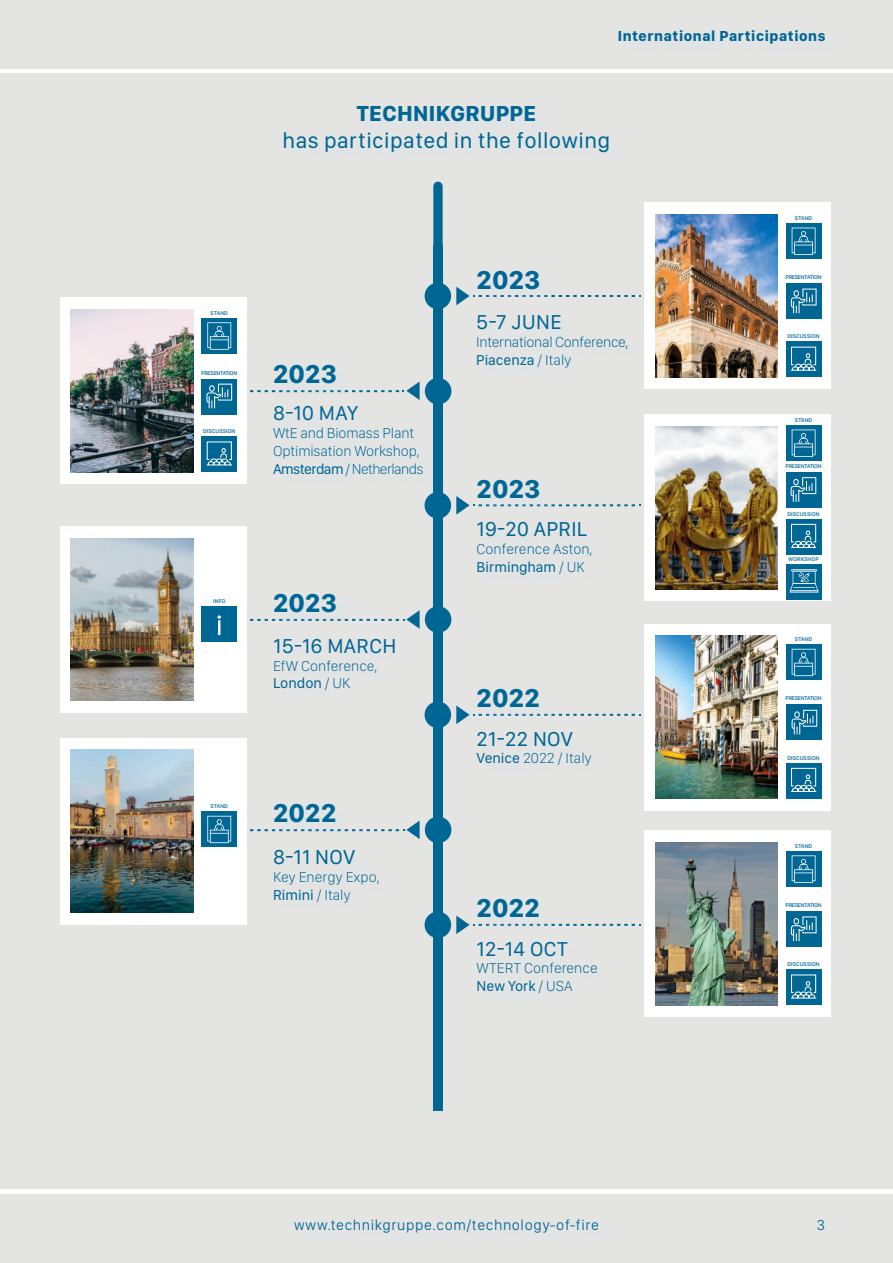
<style>
.page{position:relative;width:893px;height:1263px;background:#fff}
.page>*{position:absolute;margin:0;border:0;box-sizing:border-box;transform-origin:0 0}
.t1{font:700 26.85px "SF Compact Display";letter-spacing:.02em;color:#006795}
.t2{font:22.5px "SF Compact Display";letter-spacing:.02em;color:#006795}
.t3{font:700 22.5px "SF Compact Display";letter-spacing:.02em;color:#006795}
.t4{font:20.85px "SF Compact Display";letter-spacing:.02em;color:#006795}
.t5{font:700 15px "SF Compact Display";letter-spacing:.04em;color:#006795}
.t6{font:300 15px "SF Compact Display";letter-spacing:.04em;color:#006795}
.t7{font:100 14.85px/17.9px "SF Compact Display";letter-spacing:-.01em;color:#006795}
.t8{font:500 5.7px "SF Compact Display";letter-spacing:.02em;color:#006795}
.t9{font:500 5.7px "SF Compact Display";letter-spacing:-.03em;color:#006795}
.s1{font-weight:400}
</style>
<div class="page">
<div style="left:0;top:74px;width:893px;height:1115px;background:#e4e4e3"></div>
<div style="left:0;top:0;width:893px;height:68px;background:#e4e4e3"></div>
<div style="left:0;top:1195px;width:893px;height:68px;background:#e4e4e3"></div>
<svg style="left:433px;top:182px;width:10px;height:63px"></svg>
<div style="left:425px;top:492px;width:26px;height:27px;background:#006795;border-radius:50%"></div>
<div style="left:425px;top:283px;width:26px;height:26px;background:#006795;border-radius:50%"></div>
<div style="left:425px;top:606px;width:26px;height:27px;background:#006795;border-radius:50%"></div>
<div style="left:425px;top:701px;width:26px;height:27px;background:#006795;border-radius:50%"></div>
<div style="left:425px;top:816px;width:26px;height:27px;background:#006795;border-radius:50%"></div>
<div style="left:425px;top:911px;width:26px;height:27px;background:#006795;border-radius:50%"></div>
<svg style="left:456px;top:496px;width:185px;height:19px"></svg>
<svg style="left:456px;top:287px;width:185px;height:18px"></svg>
<svg style="left:456px;top:705px;width:185px;height:19px"></svg>
<svg style="left:456px;top:915px;width:185px;height:19px"></svg>
<svg style="left:250px;top:820px;width:170px;height:19px"></svg>
<svg style="left:250px;top:610px;width:170px;height:19px"></svg>
<div style="left:482px;top:484px;width:70px;height:27px;background:#c5e7fb;opacity:.2"></div>
<div style="left:482px;top:275px;width:70px;height:26px;background:#e1e4e4"></div>
<div style="left:482px;top:693px;width:69px;height:27px;background:#c5e7fb;opacity:.2"></div>
<div style="left:482px;top:903px;width:69px;height:27px;background:#c5e7fb;opacity:.2"></div>
<div style="left:279px;top:598px;width:69px;height:27px;background:#c5e7fb;opacity:.2"></div>
<div style="left:279px;top:808px;width:69px;height:26px;background:#c5e7fb;opacity:.2"></div>
<div style="left:433px;top:245px;width:10px;height:866px;background:#006795"></div>
<div style="left:425px;top:378px;width:26px;height:26px;background:#006795;border-radius:50%"></div>
<div style="left:60px;top:297px;width:187px;height:187px;background:#fff"></div>
<div style="left:644px;top:203px;width:187px;height:186px;background:#fff"></div>
<div style="left:644px;top:415px;width:187px;height:186px;background:#fff"></div>
<div style="left:644px;top:624px;width:187px;height:186px;background:#fff"></div>
<div style="left:644px;top:830px;width:187px;height:187px;background:#fff"></div>
<div style="left:60px;top:526px;width:187px;height:187px;background:#fff"></div>
<img style="left:71px;top:309px;width:122px;height:163px">
<img style="left:655px;top:426px;width:122px;height:163px">
<img style="left:655px;top:636px;width:122px;height:162px">
<img style="left:655px;top:842px;width:122px;height:163px">
<img style="left:71px;top:538px;width:122px;height:163px">
<div style="left:201px;top:436px;width:36px;height:36px;background:#006795"></div>
<div style="left:786px;top:341px;width:35px;height:36px;background:#006795"></div>
<div style="left:786px;top:763px;width:35px;height:35px;background:#006795"></div>
<div style="left:786px;top:969px;width:35px;height:36px;background:#006795"></div>
<svg style="left:206px;top:441px;width:26px;height:25px"></svg>
<svg style="left:791px;top:346px;width:26px;height:25px"></svg>
<svg style="left:791px;top:767px;width:26px;height:25px"></svg>
<svg style="left:791px;top:974px;width:26px;height:25px"></svg>
<div style="left:786px;top:519px;width:35px;height:35px;background:#006795"></div>
<svg style="left:791px;top:523px;width:26px;height:25px"></svg>
<div style="left:786px;top:283px;width:35px;height:36px;background:#006795"></div>
<svg style="left:790px;top:288px;width:27px;height:26px"></svg>
<div style="left:786px;top:704px;width:35px;height:36px;background:#006795"></div>
<svg style="left:791px;top:709px;width:27px;height:26px"></svg>
<div style="left:786px;top:911px;width:35px;height:36px;background:#006795"></div>
<svg style="left:790px;top:916px;width:27px;height:26px"></svg>
<div style="left:201px;top:379px;width:36px;height:36px;background:#006795"></div>
<svg style="left:206px;top:383px;width:26px;height:26px"></svg>
<div style="left:786px;top:472px;width:35px;height:35px;background:#006795"></div>
<svg style="left:790px;top:477px;width:27px;height:25px"></svg>
<div style="left:201px;top:318px;width:36px;height:36px;background:#006795"></div>
<svg style="left:786px;top:223px;width:35px;height:36px"></svg>
<svg style="left:786px;top:644px;width:35px;height:36px"></svg>
<div style="left:786px;top:851px;width:35px;height:36px;background:#006795"></div>
<svg style="left:207px;top:322px;width:24px;height:28px"></svg>
<svg style="left:792px;top:228px;width:23px;height:27px"></svg>
<svg style="left:792px;top:649px;width:23px;height:27px"></svg>
<svg style="left:792px;top:855px;width:23px;height:28px"></svg>
<svg style="left:786px;top:425px;width:35px;height:36px"></svg>
<svg style="left:792px;top:430px;width:23px;height:27px"></svg>
<div style="left:201px;top:606px;width:36px;height:36px;background:#006795"></div>
<svg style="left:218px;top:615px;width:3px;height:20px"></svg>
<svg style="left:250px;top:381px;width:170px;height:19px"></svg>
<div style="left:60px;top:738px;width:187px;height:186px;background:#fff"></div>
<img style="left:71px;top:749px;width:122px;height:163px">
<div style="left:201px;top:811px;width:36px;height:36px;background:#006795"></div>
<svg style="left:207px;top:816px;width:24px;height:27px"></svg>
<div style="left:786px;top:564px;width:35px;height:36px;background:#006795"></div>
<hr style="left:791px;top:569px;width:26px;height:2px;background:#fff">
<svg style="left:790px;top:570px;width:28px;height:22px"></svg>
<img style="left:655px;top:214px;width:122px;height:163px">
<p class="t8" style="left:211px;top:309px;width:19px">STAND</p>
<p class="t9" style="left:201px;top:370px;width:37px">PRESENTATION</p>
<p class="t8" style="left:203px;top:428px;width:34px">DISCUSSION</p>
<p class="t8" style="left:213px;top:597px;width:14px">INFO</p>
<p class="t8" style="left:211px;top:803px;width:19px">STAND</p>
<p class="t5" style="left:618px;top:27px;width:209px">International Participations</p>
<p class="t5" style="left:688px;top:27px;width:139px">Advantage Austria</p>
<h2 class="t3" style="left:357px;top:100px;width:181px">TECHNIKGRUPPE</h2>
<h2 class="t2" style="left:283px;top:127px;width:329px">has participated in the following</h2>
<h1 class="t1" style="left:477px;top:264px;width:65px">2023</h1>
<p class="t8" style="left:795px;top:215px;width:19px">STAND</p>
<p class="t9" style="left:786px;top:274px;width:37px">PRESENTATION</p>
<h1 class="t1" style="left:273px;top:358px;width:65px">2023</h1>
<h3 class="t4" style="left:273px;top:401px;width:86px">8-10 MAY</h3>
<p class="t7" style="left:273px;top:424px;width:152px">WtE and Biomass Plant<br>Optimisation Workshop,<br><span class="s1">Amsterdam</span> / Netherlands</p>
<h1 class="t1" style="left:273px;top:587px;width:65px">2023</h1>
<h3 class="t4" style="left:273px;top:633px;width:125px">15-16 MARCH</h3>
<p class="t7" style="left:273px;top:656px;width:106px">EfW Conference,<br><span class="s1">London</span> / UK</p>
<h1 class="t1" style="left:273px;top:797px;width:65px">2022</h1>
<h3 class="t4" style="left:273px;top:845px;width:84px">8-11 NOV</h3>
<p class="t7" style="left:273px;top:868px;width:108px">Key Energy Expo,<br><span class="s1">Rimini</span> / Italy</p>
<h3 class="t4" style="left:476px;top:310px;width:87px">5-7 JUNE</h3>
<p class="t7" style="left:476px;top:333px;width:154px">International Conference,<br><span class="s1">Piacenza</span> / Italy</p>
<h1 class="t1" style="left:477px;top:473px;width:65px">2023</h1>
<h3 class="t4" style="left:477px;top:517px;width:112px">19-20 APRIL</h3>
<p class="t7" style="left:477px;top:540px;width:117px">Conference Aston,<br><span class="s1">Birmingham</span> / UK</p>
<h1 class="t1" style="left:477px;top:682px;width:65px">2022</h1>
<h3 class="t4" style="left:477px;top:726px;width:98px">21-22 NOV</h3>
<p class="t7" style="left:477px;top:749px;width:116px"><span class="s1">Venice</span> 2022 / Italy</p>
<h1 class="t1" style="left:477px;top:892px;width:65px">2022</h1>
<h3 class="t4" style="left:477px;top:936px;width:93px">12-14 OCT</h3>
<p class="t7" style="left:477px;top:959px;width:123px">WTERT Conference<br><span class="s1">New York</span> / USA</p>
<p class="t8" style="left:787px;top:333px;width:34px">DISCUSSION</p>
<p class="t8" style="left:795px;top:417px;width:19px">STAND</p>
<p class="t9" style="left:786px;top:463px;width:37px">PRESENTATION</p>
<p class="t8" style="left:787px;top:510px;width:34px">DISCUSSION</p>
<p class="t8" style="left:788px;top:555px;width:32px">WORKSHOP</p>
<p class="t8" style="left:795px;top:636px;width:19px">STAND</p>
<p class="t9" style="left:786px;top:695px;width:37px">PRESENTATION</p>
<p class="t8" style="left:787px;top:754px;width:34px">DISCUSSION</p>
<p class="t8" style="left:795px;top:842px;width:19px">STAND</p>
<p class="t9" style="left:786px;top:902px;width:37px">PRESENTATION</p>
<p class="t8" style="left:787px;top:961px;width:34px">DISCUSSION</p>
<p class="t6" style="left:294px;top:1216px;width:306px">www.technikgruppe.com/technology-of-fire</p>
<p class="t6" style="left:817px;top:1216px;width:10px">3</p>
</div>
